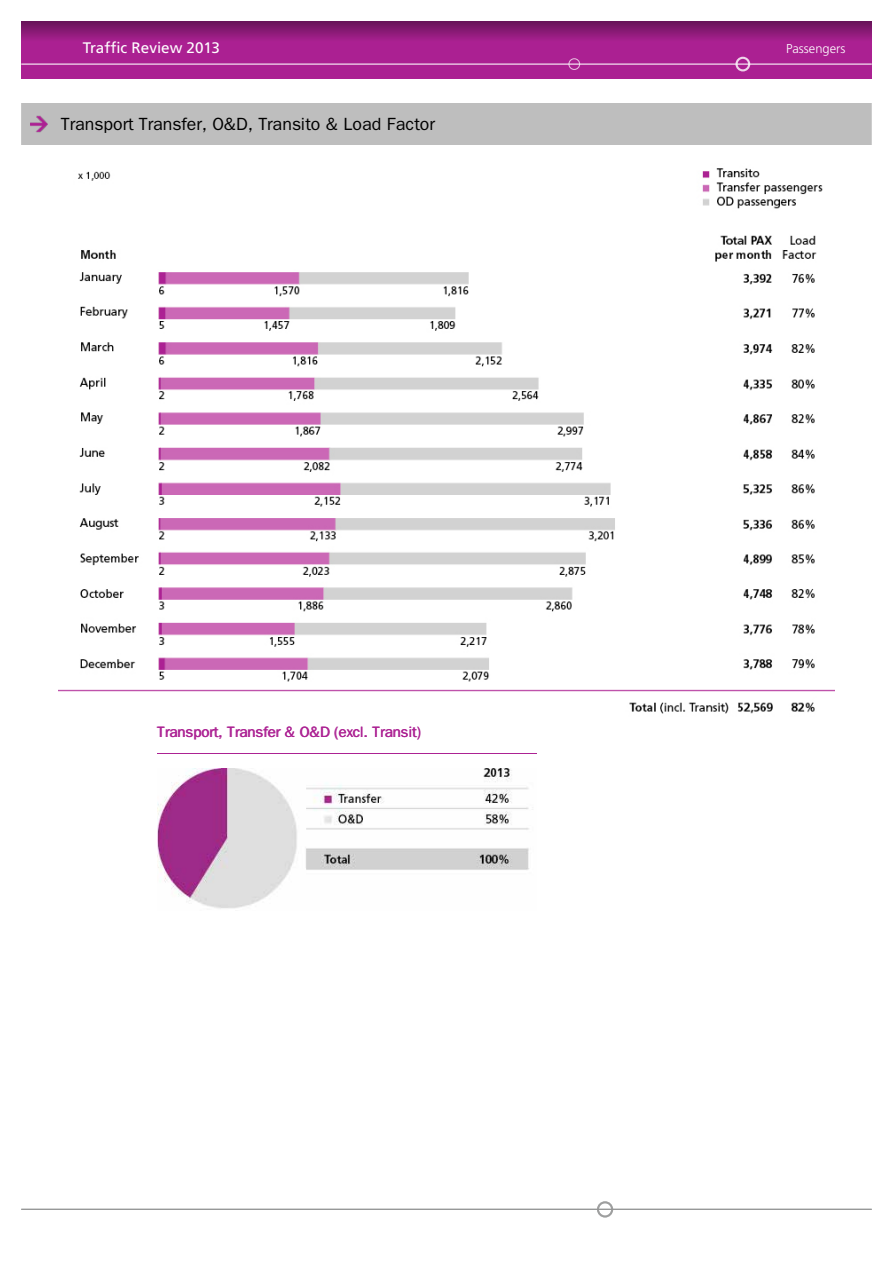
<style>
.page{position:relative;width:893px;height:1263px;background:#fff}
.page>*{position:absolute;margin:0;border:0;box-sizing:border-box;transform-origin:0 0}
.t1{font:17.7px "Wen Quan Yi Zen Hei";letter-spacing:.01em;color:#000}
.t2{font:15.3px "Frutiger";color:#fff}
.t3{font:15px "Wen Quan Yi Zen Hei";letter-spacing:-.01em;color:#ac2293}
.t4{font:300 12.9px "Frutiger";color:#fff}
</style>
<div class="page">
<div style="left:21px;top:102px;width:850px;height:44px;background:#bebebe"></div>
<img style="left:30px;top:115px;width:18px;height:18px">
<hr style="left:21px;top:102px;width:850px;height:1px;background:#fff">
<hr style="left:21px;top:145px;width:850px;height:1px;background:#fff">
<img style="left:58px;top:168px;width:776px;height:546px">
<hr style="left:157px;top:753px;width:380px;height:1px;background:#ac2293">
<svg style="left:157px;top:770px;width:372px;height:139px"></svg>
<svg style="left:21px;top:21px;width:851px;height:57px;background:#9e1f87"></svg>
<hr style="left:21px;top:64px;width:851px;height:1px;background:#fff">
<div style="left:568px;top:58px;width:12px;height:12px;border:1px solid #fff;border-radius:50%"></div>
<div style="left:735px;top:57px;width:15px;height:14px;border:2px solid #fff;border-radius:50%"></div>
<div style="left:597px;top:1201px;width:16px;height:16px;border:2px solid #959696;border-radius:50%"></div>
<hr style="left:21px;top:1209px;width:851px;height:1px;background:#959696">
<p class="t2" style="left:83px;top:38px;width:139px">Traffic Review 2013</p>
<p class="t4" style="left:786px;top:41px;width:61px">Passengers</p>
<p class="t1" style="left:61px;top:118px;width:376px">Transport Transfer, O&amp;D, Transito &amp; Load Factor</p>
<p class="t3" style="left:157px;top:727px;width:265px">Transport, Transfer &amp; O&amp;D (excl. Transit)</p>
</div>
